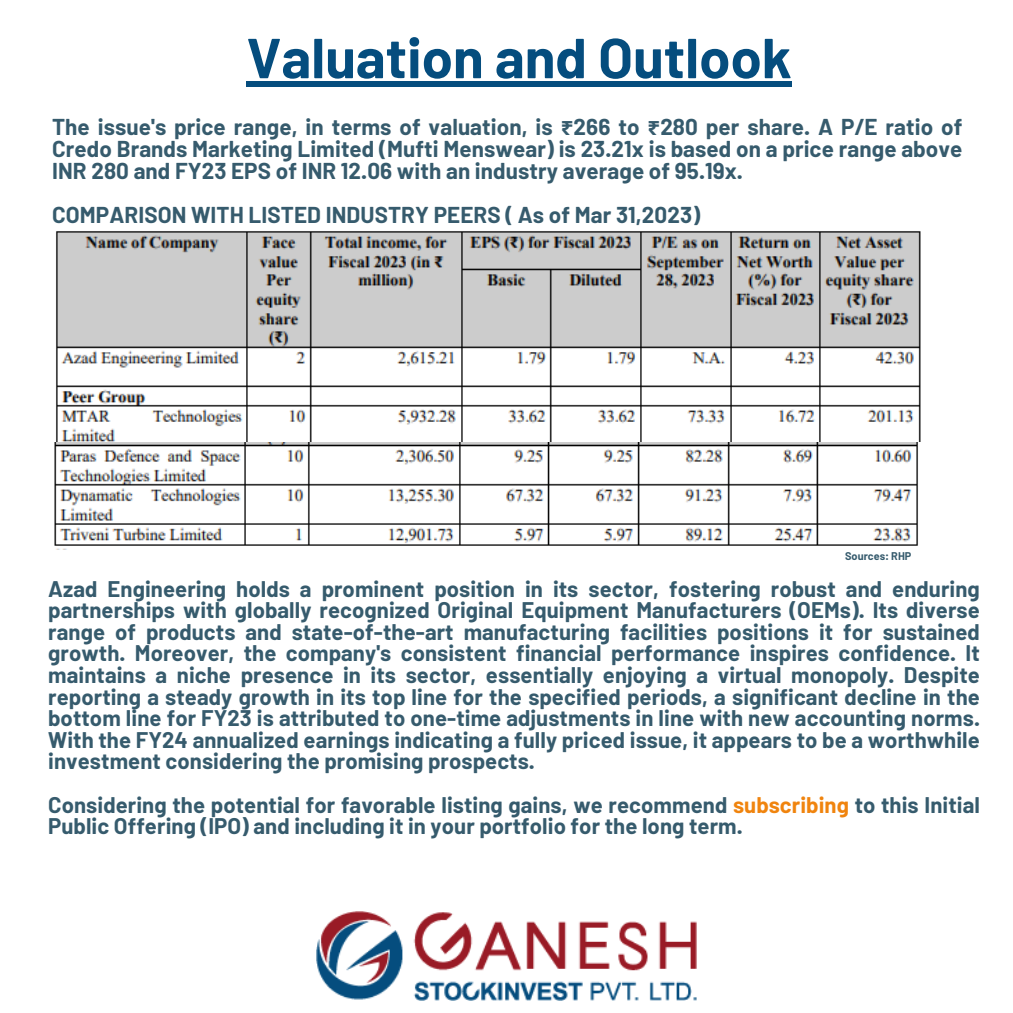
<style>
.page{position:relative;width:1013px;height:1013px;background:#fff}
.page>*{position:absolute;margin:0;border:0;box-sizing:border-box;transform-origin:0 0}
.t1{font:700 56.25px "Barlow";color:#054d7e}
.t2{font:700 22.38px/21.9px "Barlow";letter-spacing:.005em;color:#365b6d;text-align:justify}
.t3{font:700 22.12px/21.5px "Barlow";letter-spacing:.005em;color:#365b6d;text-align:justify}
.t4{font:700 10.88px "Barlow";color:#365b6d}
.s1{font-family:"Noto Sans Gurmukhi"}
.s2{color:#f0840e}
</style>
<div class="page">
<img style="left:56px;top:231px;width:865px;height:211px">
<img style="left:54px;top:442px;width:864px;height:107px">
<div style="left:246px;top:81px;width:545px;height:6px;background:#054d7e"></div>
<img style="left:316px;top:911px;width:381px;height:89px">
<p class="t1" style="left:246px;top:22px;width:547px">Valuation and Outlook</p>
<p class="t2" style="left:52px;top:115px;width:911px">The issue's price range, in terms of valuation, is <span class="s1">₹</span>266 to <span class="s1">₹</span>280 per share. A P/E ratio of Credo Brands Marketing Limited (Mufti Menswear) is 23.21x is based on a price range above INR 280 and FY23 EPS of INR 12.06 with an industry average of 95.19x.</p>
<p class="t2" style="left:52px;top:203px;width:649px">COMPARISON WITH LISTED INDUSTRY PEERS ( As of Mar 31,2023)</p>
<p class="t4" style="left:845px;top:549px;width:68px">Sources: RHP</p>
<p class="t3" style="left:48px;top:577px;width:933px">Azad Engineering holds a prominent position in its sector, fostering robust and enduring partnerships with globally recognized Original Equipment Manufacturers (OEMs). Its diverse range of products and state-of-the-art manufacturing facilities positions it for sustained growth. Moreover, the company's consistent financial performance inspires confidence. It maintains a niche presence in its sector, essentially enjoying a virtual monopoly. Despite reporting a steady growth in its top line for the specified periods, a significant decline in the bottom line for FY23 is attributed to one-time adjustments in line with new accounting norms.<br>With the FY24 annualized earnings indicating a fully priced issue, it appears to be a worthwhile investment considering the promising prospects.</p>
<p class="t3" style="left:48px;top:793px;width:933px">Considering the potential for favorable listing gains, we recommend <span class="s2">subscribing</span> to this Initial<br>Public Offering (IPO) and including it in your portfolio for the long term.</p>
</div>
